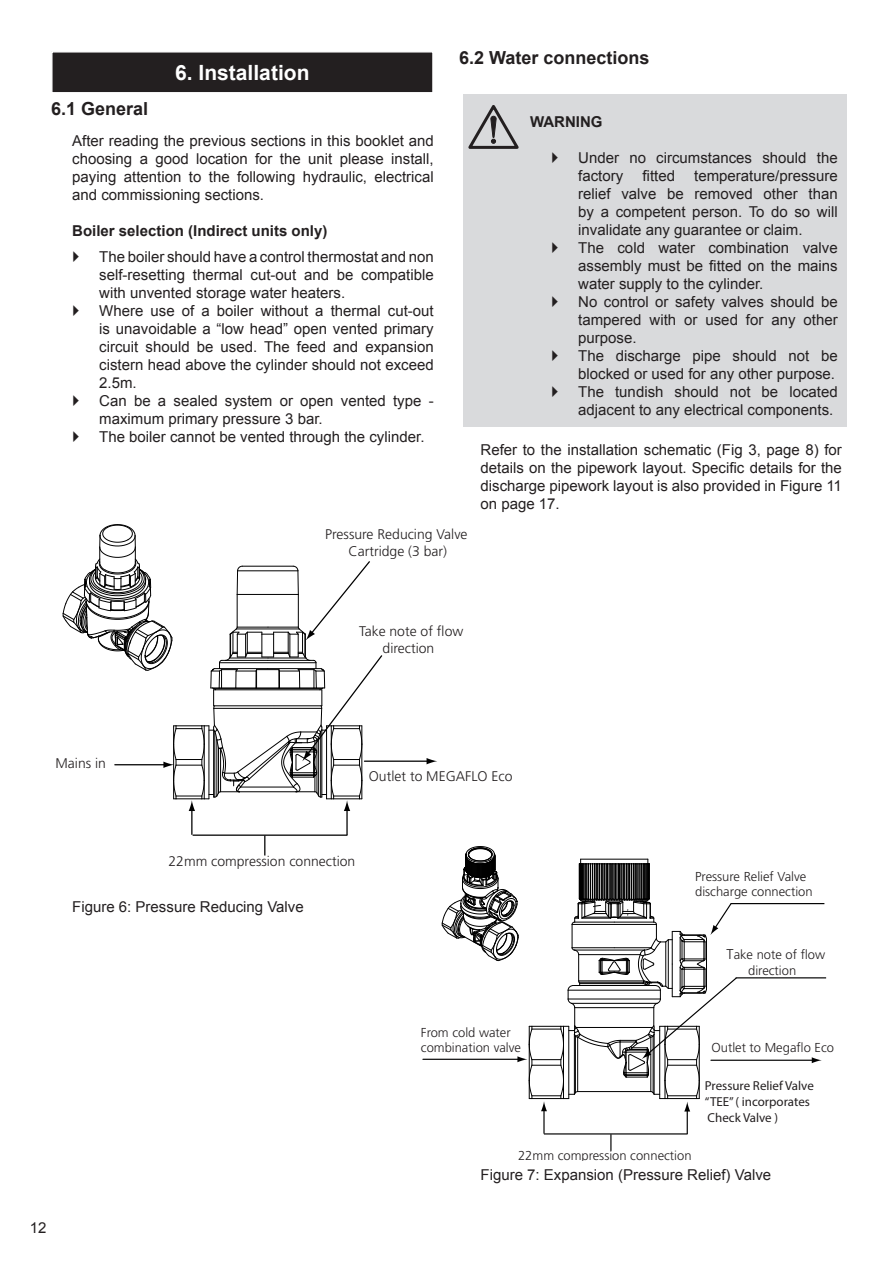
<style>
.page{position:relative;width:893px;height:1263px;background:#fff}
.page>*{position:absolute;margin:0;border:0;box-sizing:border-box;transform-origin:0 0}
.Heading{font:700 21px "Arial";color:#fff}
.Subheading{font:700 18px "Arial";color:#231f20}
.Paragraph_text{font:15px/18px "Arial";color:#231f20;text-align:justify}
.Subheading_2{font:700 15px "Arial";color:#231f20}
.t1{font:300 13.95px/16.8px "Frutiger LT Std";color:#231f20;text-align:center}
.t2{font:300 12.9px/15.6px "Frutiger LT Std";color:#231f20}
.t3{font:12.9px/15.6px "Myriad Pro";color:#231f20}
.s1{font-size:14.1px}
</style>
<div class="page">
<div style="left:463px;top:95px;width:67px;height:332px;background:#d9dadc"></div>
<svg style="left:468px;top:105px;width:51px;height:44px"></svg>
<div style="left:530px;top:95px;width:316px;height:332px;background:#d9dadc"></div>
<div style="left:52px;top:52px;width:381px;height:41px;background:#231f20"></div>
<div style="left:51px;top:51px;width:383px;height:43px;border:2px solid #fff"></div>
<hr style="left:364px;top:760px;width:65px;height:2px;background:#000">
<svg style="left:427px;top:758px;width:10px;height:6px"></svg>
<svg style="left:62px;top:524px;width:322px;height:331px"></svg>
<hr style="left:711px;top:1060px;width:103px;height:1px;background:#000">
<svg style="left:812px;top:1057px;width:10px;height:6px"></svg>
<hr style="left:423px;top:1059px;width:96px;height:1px;background:#000">
<svg style="left:442px;top:846px;width:296px;height:305px"></svg>
<hr style="left:736px;top:977px;width:90px;height:1px;background:#000">
<hr style="left:731px;top:903px;width:93px;height:1px;background:#000">
<p class="Heading" style="left:175px;top:59px;width:136px">6. Installation</p>
<p class="Subheading" style="left:51px;top:97px;width:99px">6.1 General</p>
<p class="Paragraph_text" style="left:72px;top:132px;width:363px">After reading the previous sections in this booklet and choosing a good location for the unit please install, paying attention to the following hydraulic, electrical and commissioning sections.</p>
<p class="Subheading_2" style="left:72px;top:221px;width:257px">Boiler selection (Indirect units only)</p>
<p class="Paragraph_text" style="left:99px;top:248px;width:336px">The boiler should have a control thermostat and non self-resetting thermal cut-out and be compatible with unvented storage water heaters.</p>
<p class="Paragraph_text" style="left:99px;top:302px;width:336px">Where use of a boiler without a thermal cut-out is unavoidable a “low head” open vented primary circuit should be used. The feed and expansion cistern head above the cylinder should not exceed 2.5m.</p>
<p class="Paragraph_text" style="left:99px;top:392px;width:336px">Can be a sealed system or open vented type - maximum primary pressure 3 bar.</p>
<p class="Paragraph_text" style="left:99px;top:428px;width:327px">The boiler cannot be vented through the cylinder.</p>
<p class="Subheading" style="left:459px;top:46px;width:192px">6.2 Water connections</p>
<p class="Subheading_2" style="left:530px;top:112px;width:74px">WARNING</p>
<p class="Paragraph_text" style="left:578px;top:149px;width:261px">Under no circumstances should the factory</p>
<p class="Paragraph_text" style="left:578px;top:167px;width:261px;text-align:left;text-indent:116px">temperature/pressure relief valve be removed other than by a competent person. To do so will invalidate any guarantee or claim.<br>The cold water combination valve assembly must be fitted on the mains water supply to the cylinder.<br>No control or safety valves should be tampered with or used for any other purpose.<br>The discharge pipe should not be blocked or used for any other purpose.<br>The tundish should not be located adjacent to any electrical components.</p>
<p class="Paragraph_text" style="left:480px;top:441px;width:363px">Refer to the installation schematic (Fig 3, page 8) for details on the pipework layout. Specific details for the discharge pipework layout is also provided in Figure 11 on page 17.</p>
<p class="Paragraph_text" style="left:642px;top:167px;width:34px">fitted</p>
<p class="t1" style="left:325px;top:526px;width:144px">Pressure Reducing Valve<br>Cartridge (3 bar)</p>
<p class="t1" style="left:56px;top:755px;width:52px">Mains in</p>
<p class="t1" style="left:359px;top:623px;width:106px">Take note of flow direction</p>
<p class="t1" style="left:369px;top:768px;width:145px">Outlet to MEGAFLO Eco</p>
<p class="t1" style="left:169px;top:853px;width:188px">22mm compression connection</p>
<p class="Paragraph_text" style="left:72px;top:898px;width:233px">Figure 6: Pressure Reducing Valve</p>
<p class="t2" style="left:421px;top:1024px;width:102px">From cold water combination valve</p>
<p class="t2" style="left:695px;top:868px;width:119px">Pressure Relief Valve discharge connection</p>
<p class="t2" style="left:727px;top:947px;width:100px;text-align:center"><span class="s1">T</span>ake note of flow direction</p>
<p class="t2" style="left:711px;top:1040px;width:124px">Outlet to Megaflo Eco</p>
<p class="t3" style="left:705px;top:1078px;width:110px">Pressure Relief Valve “TEE” ( incorporates<br>Check Valve )</p>
<p class="t2" style="left:518px;top:1148px;width:175px">22mm compression connection</p>
<p class="Paragraph_text" style="left:30px;top:1219px;width:18px">12</p>
<p class="Paragraph_text" style="left:480px;top:1165px;width:292px">Figure 7: Expansion (Pressure Relief) Valve</p>
</div>
